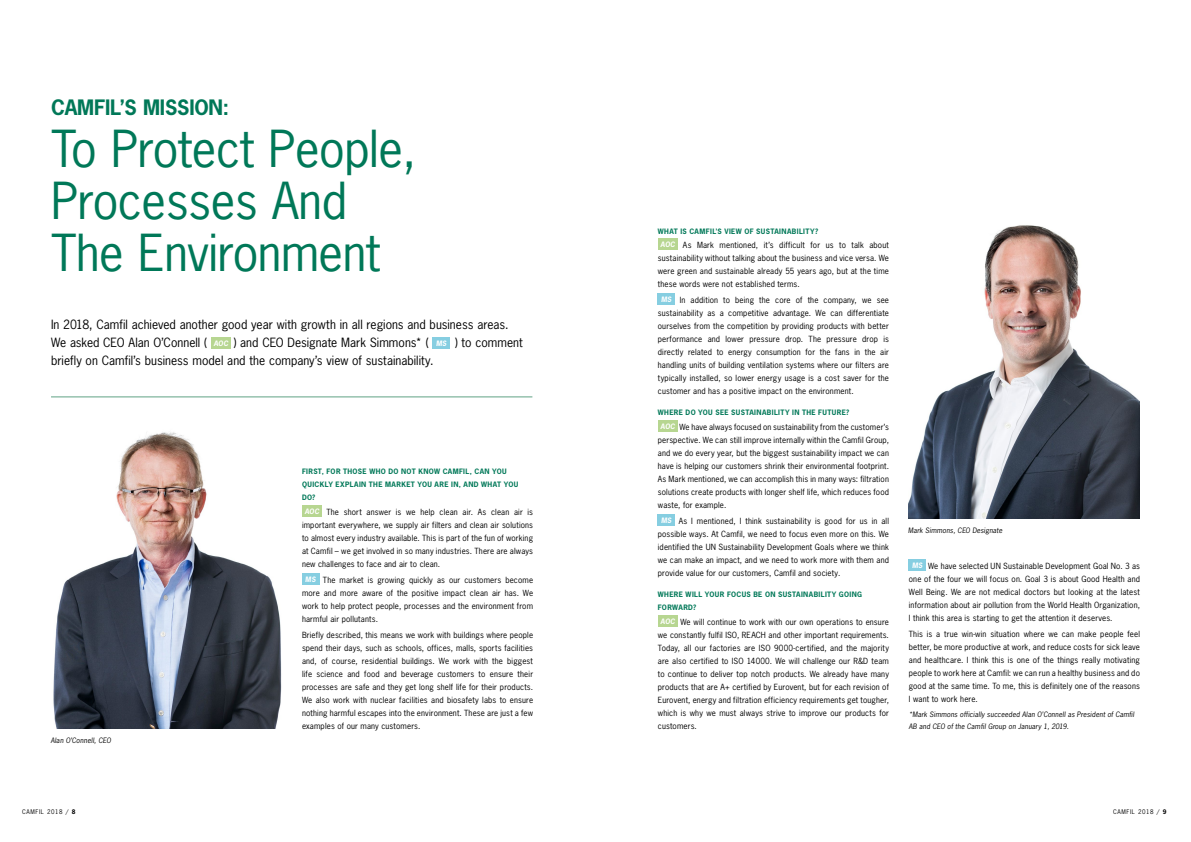
<style>
.page{position:relative;width:1191px;height:842px;background:#fff}
.page>*{position:absolute;margin:0;border:0;box-sizing:border-box;transform-origin:0 0}
.t1{font:48px/52px "News Gothic";letter-spacing:-.01em;color:#007858}
.t2{font:700 20px "News Gothic";letter-spacing:-.01em;color:#007858}
.t3{font:12px/18px "News Gothic";color:#000}
.t4{font:8px/13px "News Gothic";letter-spacing:.02em;color:#000;text-align:justify}
.t5{font:700 7px/13px "News Gothic";letter-spacing:.05em;color:#007858}
.t6{font:italic 7px/12px "News Gothic";letter-spacing:.02em;color:#000}
.t7{font:6px "News Gothic";letter-spacing:.1em;color:#000}
.s1{font-weight:700;font-style:italic;font-size:7px;color:#fff}
.s2{font-weight:700}
</style>
<div class="page">
<div style="left:211px;top:337px;width:20px;height:12px;background:#b7d691"></div>
<div style="left:433px;top:337px;width:17px;height:12px;background:#86cee1"></div>
<hr style="left:51px;top:397px;width:481px;height:1px;background:#5fa385">
<div style="left:302px;top:505px;width:20px;height:12px;background:#b7d691"></div>
<div style="left:302px;top:573px;width:17px;height:12px;background:#86cee1"></div>
<div style="left:658px;top:239px;width:19px;height:11px;background:#b7d691"></div>
<div style="left:658px;top:293px;width:17px;height:12px;background:#86cee1"></div>
<div style="left:658px;top:420px;width:19px;height:12px;background:#b7d691"></div>
<div style="left:658px;top:514px;width:17px;height:12px;background:#86cee1"></div>
<div style="left:658px;top:615px;width:19px;height:12px;background:#b7d691"></div>
<div style="left:909px;top:559px;width:17px;height:12px;background:#86cee1"></div>
<img style="left:53px;top:432px;width:229px;height:297px">
<img style="left:909px;top:225px;width:231px;height:294px">
<h2 class="t2" style="left:51px;top:95px;width:180px">CAMFIL’S MISSION:</h2>
<h1 class="t1" style="left:51px;top:123px;width:367px">To Protect People,<br>Processes And<br>The Environment</h1>
<p class="t3" style="left:51px;top:315px;width:473px">In 2018, Camfil achieved another good year with growth in all regions and business areas.<br>We asked CEO Alan O’Connell ( <span class="s1">AOC</span> ) and CEO Designate Mark Simmons* ( <span class="s1">MS</span> ) to comment briefly on Camfil’s business model and the company’s view of sustainability.</p>
<p class="t6" style="left:51px;top:734px;width:62px">Alan O’Connell, CEO</p>
<p class="t5" style="left:302px;top:465px;width:218px">FIRST, FOR THOSE WHO DO NOT KNOW CAMFIL, CAN YOU<br>QUICKLY EXPLAIN THE MARKET YOU ARE IN, AND WHAT YOU<br>DO?</p>
<p class="t4" style="left:302px;top:505px;width:233px;text-indent:3px"><span class="s1">AOC</span> The short answer is we help clean air. As clean air is important everywhere, we supply air filters and clean air solutions to almost every industry available. This is part of the fun of working at Camfil – we get involved in so many industries. There are always new challenges to face and air to clean.</p>
<p class="t4" style="left:302px;top:573px;width:233px;text-indent:3px"><span class="s1">MS</span> The market is growing quickly as our customers become more and more aware of the positive impact clean air has. We work to help protect people, processes and the environment from harmful air pollutants.</p>
<p class="t4" style="left:302px;top:628px;width:233px">Briefly described, this means we work with buildings where people spend their days, such as schools, offices, malls, sports facilities and, of course, residential buildings. We work with the biggest life science and food and beverage customers to ensure their processes are safe and they get long shelf life for their products.<br>We also work with nuclear facilities and biosafety labs to ensure nothing harmful escapes into the environment. These are just a few examples of our many customers.</p>
<p class="t5" style="left:658px;top:224px;width:162px">WHAT IS CAMFIL’S VIEW OF SUSTAINABILITY?</p>
<p class="t4" style="left:658px;top:238px;width:233px;text-indent:3px"><span class="s1">AOC</span> As Mark mentioned, it’s difficult for us to talk about sustainability without talking about the business and vice versa. We were green and sustainable already 55 years ago, but at the time these words were not established terms.</p>
<p class="t4" style="left:658px;top:293px;width:233px;text-indent:3px"><span class="s1">MS</span> In addition to being the core of the company, we see sustainability as a competitive advantage. We can differentiate ourselves from the competition by providing products with better performance and lower pressure drop. The pressure drop is directly related to energy consumption for the fans in the air handling units of building ventilation systems where our filters are typically installed, so lower energy usage is a cost saver for the customer and has a positive impact on the environment.</p>
<p class="t5" style="left:658px;top:406px;width:193px">WHERE DO YOU SEE SUSTAINABILITY IN THE FUTURE?</p>
<p class="t4" style="left:658px;top:420px;width:233px;text-indent:3px"><span class="s1">AOC</span> We have always focused on sustainability from the customer’s perspective. We can still improve internally within the Camfil Group, and we do every year, but the biggest sustainability impact we can have is helping our customers shrink their environmental footprint.<br>As Mark mentioned, we can accomplish this in many ways: filtration solutions create products with longer shelf life, which reduces food waste, for example.</p>
<p class="t4" style="left:658px;top:514px;width:233px;text-indent:3px"><span class="s1">MS</span> As I mentioned, I think sustainability is good for us in all possible ways. At Camfil, we need to focus even more on this. We identified the UN Sustainability Development Goals where we think we can make an impact, and we need to work more with them and provide value for our customers, Camfil and society.</p>
<p class="t5" style="left:658px;top:588px;width:206px">WHERE WILL YOUR FOCUS BE ON SUSTAINABILITY GOING<br>FORWARD?</p>
<p class="t4" style="left:658px;top:615px;width:233px;text-indent:3px"><span class="s1">AOC</span> We will continue to work with our own operations to ensure we constantly fulfil ISO, REACH and other important requirements.<br>Today, all our factories are ISO 9000-certified, and the majority are also certified to ISO 14000. We will challenge our R&amp;D team to continue to deliver top notch products. We already have many products that are A+ certified by Eurovent, but for each revision of Eurovent, energy and filtration efficiency requirements get tougher, which is why we must always strive to improve our products for customers.</p>
<p class="t6" style="left:908px;top:524px;width:96px">Mark Simmons, CEO Designate</p>
<p class="t4" style="left:909px;top:559px;width:233px;text-indent:3px"><span class="s1">MS</span> We have selected UN Sustainable Development Goal No. 3 as one of the four we will focus on. Goal 3 is about Good Health and Well Being. We are not medical doctors but looking at the latest information about air pollution from the World Health Organization, I think this area is starting to get the attention it deserves.</p>
<p class="t4" style="left:909px;top:627px;width:233px">This is a true win-win situation where we can make people feel better, be more productive at work, and reduce costs for sick leave and healthcare. I think this is one of the things really motivating people to work here at Camfil: we can run a healthy business and do good at the same time. To me, this is definitely one of the reasons I want to work here.</p>
<p class="t6" style="left:909px;top:708px;width:227px">*Mark Simmons officially succeeded Alan O’Connell as President of Camfil<br>AB and CEO of the Camfil Group on January 1, 2019.</p>
<p class="t7" style="left:22px;top:808px;width:55px">CAMFIL 2018 / <span class="s2">8</span></p>
<p class="t7" style="left:1113px;top:808px;width:55px">CAMFIL 2018 / <span class="s2">9</span></p>
</div>
